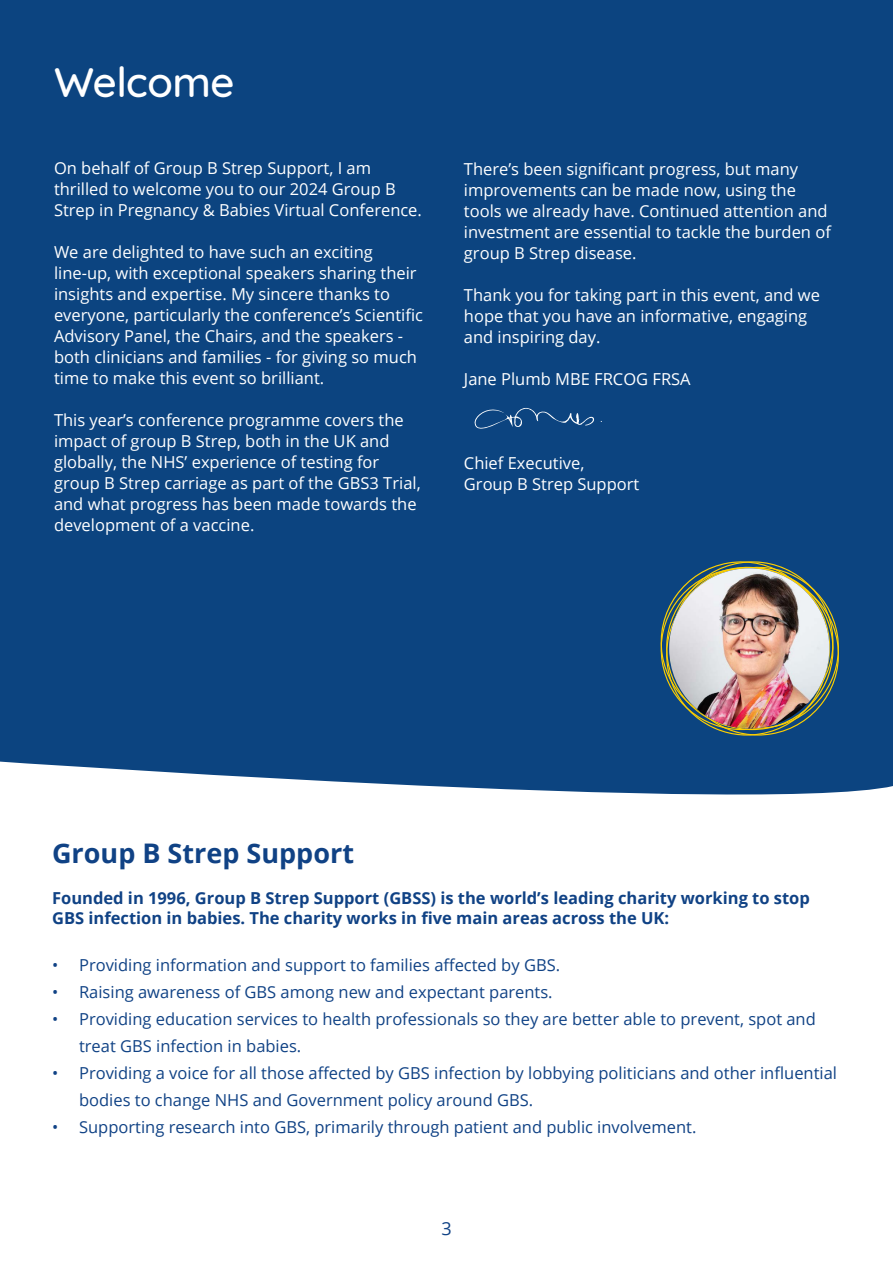
<style>
.page{position:relative;width:893px;height:1263px;background:#fff}
.page>*{position:absolute;margin:0;border:0;box-sizing:border-box;transform-origin:0 0}
.t1{font:500 42px "Quicksand";letter-spacing:-.01em;color:#fff}
.t2{font:700 27px "Open Sans";color:#104285}
.t3{font:18px "Open Sans";color:#104285}
.t4{font:16.5px/21px "Open Sans";color:#fff}
.t5{font:16.5px/27px "Open Sans";color:#104285}
.t6{font:700 16.5px/19.8px "Open Sans";color:#104285}
</style>
<div class="page">
<div style="left:0;top:0;width:893px;height:795px;background:#0c4480"></div>
<svg style="left:661px;top:561px;width:178px;height:174px;background:#3e6065"></svg>
<img style="left:669px;top:568px;width:160px;height:160px;border-radius:80px">
<svg style="left:474px;top:408px;width:120px;height:21px;background:#23568c"></svg>
<h1 class="t1" style="left:54px;top:48px;width:182px">Welcome</h1>
<p class="t4" style="left:54px;top:157px;width:369px">On behalf of Group B Strep Support, I am thrilled to welcome you to our 2024 Group B<br>Strep in Pregnancy &amp; Babies Virtual Conference.</p>
<p class="t4" style="left:54px;top:241px;width:370px">We are delighted to have such an exciting line-up, with exceptional speakers sharing their insights and expertise. My sincere thanks to everyone, particularly the conference’s Scientific Advisory Panel, the Chairs, and the speakers - both clinicians and families - for giving so much time to make this event so brilliant.</p>
<p class="t4" style="left:54px;top:409px;width:368px">This year’s conference programme covers the impact of group B Strep, both in the UK and globally, the NHS’ experience of testing for group B Strep carriage as part of the GBS3 Trial, and what progress has been made towards the development of a vaccine.</p>
<p class="t4" style="left:464px;top:158px;width:368px">There’s been significant progress, but many improvements can be made now, using the tools we already have. Continued attention and investment are essential to tackle the burden of group B Strep disease.</p>
<p class="t4" style="left:464px;top:284px;width:357px">Thank you for taking part in this event, and we hope that you have an informative, engaging and inspiring day.</p>
<p class="t4" style="left:464px;top:368px;width:228px">Jane Plumb MBE FRCOG FRSA</p>
<p class="t4" style="left:464px;top:452px;width:177px;line-height:21.6px">Chief Executive,<br>Group B Strep Support</p>
<h2 class="t2" style="left:52px;top:834px;width:303px">Group B Strep Support</h2>
<p class="t6" style="left:52px;top:888px;width:759px">Founded in 1996, Group B Strep Support (GBSS) is the world’s leading charity working to stop<br>GBS infection in babies. The charity works in five main areas across the UK:</p>
<p class="t5" style="left:52px;top:951px;width:510px">• Providing information and support to families affected by GBS.</p>
<p class="t5" style="left:52px;top:978px;width:502px">• Raising awareness of GBS among new and expectant parents.</p>
<p class="t5" style="left:79px;top:1005px;width:738px;text-indent:-27px">• Providing education services to health professionals so they are better able to prevent, spot and treat GBS infection in babies.</p>
<p class="t5" style="left:79px;top:1059px;width:759px;text-indent:-27px">• Providing a voice for all those affected by GBS infection by lobbying politicians and other influential bodies to change NHS and Government policy around GBS.</p>
<p class="t5" style="left:52px;top:1113px;width:646px">• Supporting research into GBS, primarily through patient and public involvement.</p>
<p class="t3" style="left:441px;top:1216px;width:12px">3</p>
</div>
